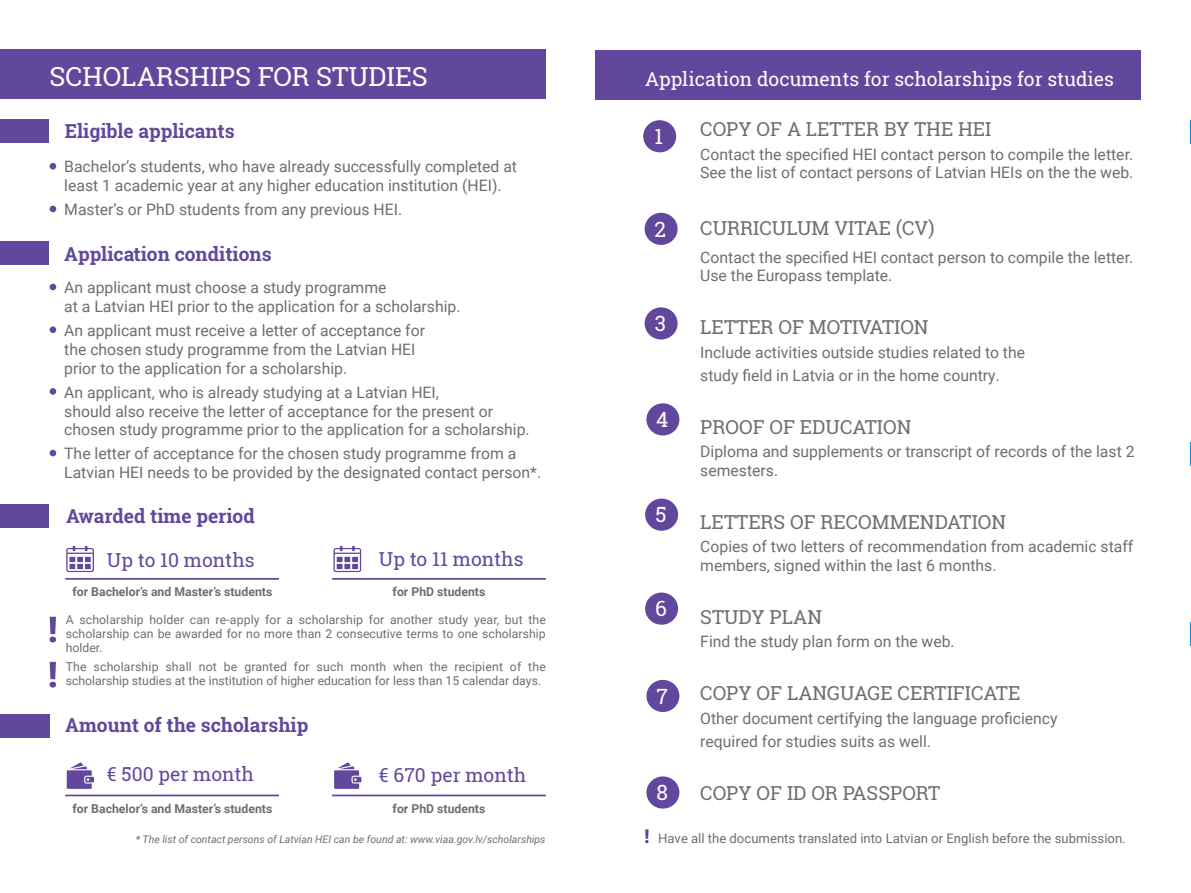
<style>
.page{position:relative;width:1191px;height:893px;background:#fff}
.page>*{position:absolute;margin:0;border:0;box-sizing:border-box;transform-origin:0 0}
.t1{font:26.25px "Roboto Slab";color:#fff}
.t2{font:21px "Roboto Slab";color:#fff}
.t3{font:19.25px "Roboto Slab";color:#6d6e71}
.t4{font:700 19.25px "Roboto Slab";color:#62489d}
.t5{font:19.25px "Roboto Slab";color:#62489d}
.t6{font:19.25px "Roboto Slab";color:#fff}
.t7{font:15.75px/18.9px "Roboto";color:#6d6e71}
.t8{font:13.12px "Roboto";color:#6d6e71}
.t9{font:12.25px/14px "Roboto";letter-spacing:.005em;color:#6d6e71;text-align:justify}
.t10{font:700 12.25px "Roboto";color:#6d6e71}
.t11{font:italic 10.5px "Roboto";color:#6d6e71}
</style>
<div class="page">
<div style="left:595px;top:51px;width:546px;height:49px;background:#62489d"></div>
<div style="left:0;top:50px;width:546px;height:49px;background:#62489d"></div>
<svg style="left:50px;top:284px;width:6px;height:6px"></svg>
<div style="left:50px;top:326px;width:6px;height:7px;background:#62489d;border-radius:50%"></div>
<div style="left:50px;top:388px;width:6px;height:7px;background:#62489d;border-radius:50%"></div>
<svg style="left:50px;top:450px;width:6px;height:6px"></svg>
<svg style="left:50px;top:163px;width:6px;height:6px"></svg>
<svg style="left:50px;top:206px;width:6px;height:6px"></svg>
<hr style="left:65px;top:578px;width:214px;height:2px;background:#62489d">
<hr style="left:65px;top:795px;width:214px;height:1px;background:#62489d">
<hr style="left:332px;top:578px;width:214px;height:2px;background:#62489d">
<hr style="left:332px;top:795px;width:214px;height:1px;background:#62489d">
<svg style="left:50px;top:662px;width:6px;height:26px"></svg>
<svg style="left:50px;top:617px;width:6px;height:25px"></svg>
<svg style="left:645px;top:829px;width:3px;height:14px"></svg>
<div style="left:643px;top:120px;width:33px;height:32px;background:#62489d;border-radius:50%"></div>
<div style="left:644px;top:213px;width:33px;height:32px;background:#62489d;border-radius:50%"></div>
<div style="left:644px;top:307px;width:33px;height:33px;background:#62489d;border-radius:50%"></div>
<div style="left:646px;top:403px;width:33px;height:32px;background:#62489d;border-radius:50%"></div>
<div style="left:645px;top:499px;width:33px;height:32px;background:#62489d;border-radius:50%"></div>
<div style="left:645px;top:593px;width:33px;height:32px;background:#62489d;border-radius:50%"></div>
<div style="left:646px;top:680px;width:33px;height:32px;background:#62489d;border-radius:50%"></div>
<div style="left:646px;top:776px;width:33px;height:33px;background:#62489d;border-radius:50%"></div>
<svg style="left:67px;top:762px;width:27px;height:27px"></svg>
<svg style="left:334px;top:762px;width:27px;height:27px"></svg>
<div style="left:0;top:119px;width:49px;height:24px;background:#62489d"></div>
<div style="left:0;top:241px;width:49px;height:24px;background:#62489d"></div>
<div style="left:0;top:504px;width:49px;height:24px;background:#62489d"></div>
<div style="left:0;top:714px;width:50px;height:23px;background:#62489d"></div>
<svg style="left:1190px;top:120px;width:1px;height:24px"></svg>
<svg style="left:1190px;top:442px;width:1px;height:23px"></svg>
<svg style="left:1190px;top:623px;width:1px;height:23px"></svg>
<svg style="left:66px;top:546px;width:28px;height:26px"></svg>
<svg style="left:333px;top:546px;width:28px;height:26px"></svg>
<h1 class="t1" style="left:50px;top:59px;width:380px">SCHOLARSHIPS FOR STUDIES</h1>
<p class="t4" style="left:65px;top:118px;width:171px">Eligible applicants</p>
<p class="t7" style="left:64px;top:157px;width:454px">Bachelor’s students, who have already successfully completed at least 1 academic year at any higher education institution (HEI).</p>
<p class="t7" style="left:64px;top:200px;width:339px">Master’s or PhD students from any previous HEI.</p>
<p class="t4" style="left:64px;top:240px;width:209px">Application conditions</p>
<p class="t7" style="left:64px;top:278px;width:398px">An applicant must choose a study programme<br>at a Latvian HEI prior to the application for a scholarship.</p>
<p class="t7" style="left:64px;top:320px;width:362px">An applicant must receive a letter of acceptance for the chosen study programme from the Latvian HEI prior to the application for a scholarship.</p>
<p class="t7" style="left:64px;top:382px;width:467px">An applicant, who is already studying at a Latvian HEI,<br>should also receive the letter of acceptance for the present or chosen study programme prior to the application for a scholarship.</p>
<p class="t7" style="left:64px;top:444px;width:478px">The letter of acceptance for the chosen study programme from a<br>Latvian HEI needs to be provided by the designated contact person*.</p>
<p class="t4" style="left:66px;top:503px;width:190px">Awarded time period</p>
<p class="t5" style="left:107px;top:546px;width:149px">Up to 10 months</p>
<p class="t5" style="left:379px;top:546px;width:146px">Up to 11 months</p>
<p class="t10" style="left:72px;top:583px;width:201px">for Bachelor’s and Master’s students</p>
<p class="t10" style="left:392px;top:583px;width:94px">for PhD students</p>
<p class="t9" style="left:66px;top:612px;width:482px">A scholarship holder can re-apply for a scholarship for another study year, but the scholarship can be awarded for no more than 2 consecutive terms to one scholarship holder.</p>
<p class="t9" style="left:66px;top:659px;width:481px">The scholarship shall not be granted for such month when the recipient of the scholarship studies at the institution of higher education for less than 15 calendar days.</p>
<p class="t4" style="left:65px;top:712px;width:245px">Amount of the scholarship</p>
<p class="t5" style="left:107px;top:761px;width:149px">€ 500 per month</p>
<p class="t5" style="left:379px;top:761px;width:149px">€ 670 per month</p>
<p class="t10" style="left:72px;top:800px;width:201px">for Bachelor’s and Master’s students</p>
<p class="t10" style="left:392px;top:800px;width:94px">for PhD students</p>
<p class="t11" style="left:136px;top:832px;width:411px">* The list of contact persons of Latvian HEI can be found at: www.viaa.gov.lv/scholarships</p>
<p class="t6" style="left:645px;top:66px;width:470px">Application documents for scholarships for studies</p>
<h2 class="t2" style="left:654px;top:122px;width:10px">1</h2>
<h2 class="t2" style="left:654px;top:215px;width:13px">2</h2>
<h2 class="t2" style="left:654px;top:309px;width:13px">3</h2>
<h2 class="t2" style="left:656px;top:405px;width:14px">4</h2>
<h2 class="t2" style="left:655px;top:500px;width:13px">5</h2>
<h2 class="t2" style="left:655px;top:594px;width:13px">6</h2>
<h2 class="t2" style="left:656px;top:682px;width:13px">7</h2>
<h2 class="t2" style="left:656px;top:778px;width:13px">8</h2>
<p class="t3" style="left:700px;top:116px;width:293px">COPY OF A LETTER BY THE HEI</p>
<p class="t7" style="left:700px;top:144px;width:435px;line-height:18.4px">Contact the specified HEI contact person to compile the letter.<br>See the list of contact persons of Latvian HEIs on the the web.</p>
<p class="t3" style="left:700px;top:214px;width:236px">CURRICULUM VITAE (CV)</p>
<p class="t7" style="left:700px;top:247px;width:434px;line-height:18.4px">Contact the specified HEI contact person to compile the letter.<br>Use the Europass template.</p>
<p class="t3" style="left:700px;top:314px;width:230px">LETTER OF MOTIVATION</p>
<p class="t7" style="left:700px;top:340px;width:326px;line-height:23.3px">Include activities outside studies related to the study field in Latvia or in the home country.</p>
<p class="t3" style="left:700px;top:414px;width:212px">PROOF OF EDUCATION</p>
<p class="t7" style="left:700px;top:442px;width:436px;line-height:18.4px">Diploma and supplements or transcript of records of the last 2 semesters.</p>
<p class="t3" style="left:700px;top:509px;width:307px">LETTERS OF RECOMMENDATION</p>
<p class="t7" style="left:700px;top:537px;width:434px;line-height:18.4px">Copies of two letters of recommendation from academic staff members, signed within the last 6 months.</p>
<p class="t3" style="left:700px;top:603px;width:123px">STUDY PLAN</p>
<p class="t7" style="left:700px;top:631px;width:256px">Find the study plan form on the web.</p>
<p class="t3" style="left:700px;top:680px;width:321px">COPY OF LANGUAGE CERTIFICATE</p>
<p class="t7" style="left:700px;top:706px;width:359px;line-height:23.3px">Other document certifying the language proficiency required for studies suits as well.</p>
<p class="t3" style="left:700px;top:780px;width:241px">COPY OF ID OR PASSPORT</p>
<p class="t8" style="left:658px;top:829px;width:469px">Have all the documents translated into Latvian or English before the submission.</p>
</div>
